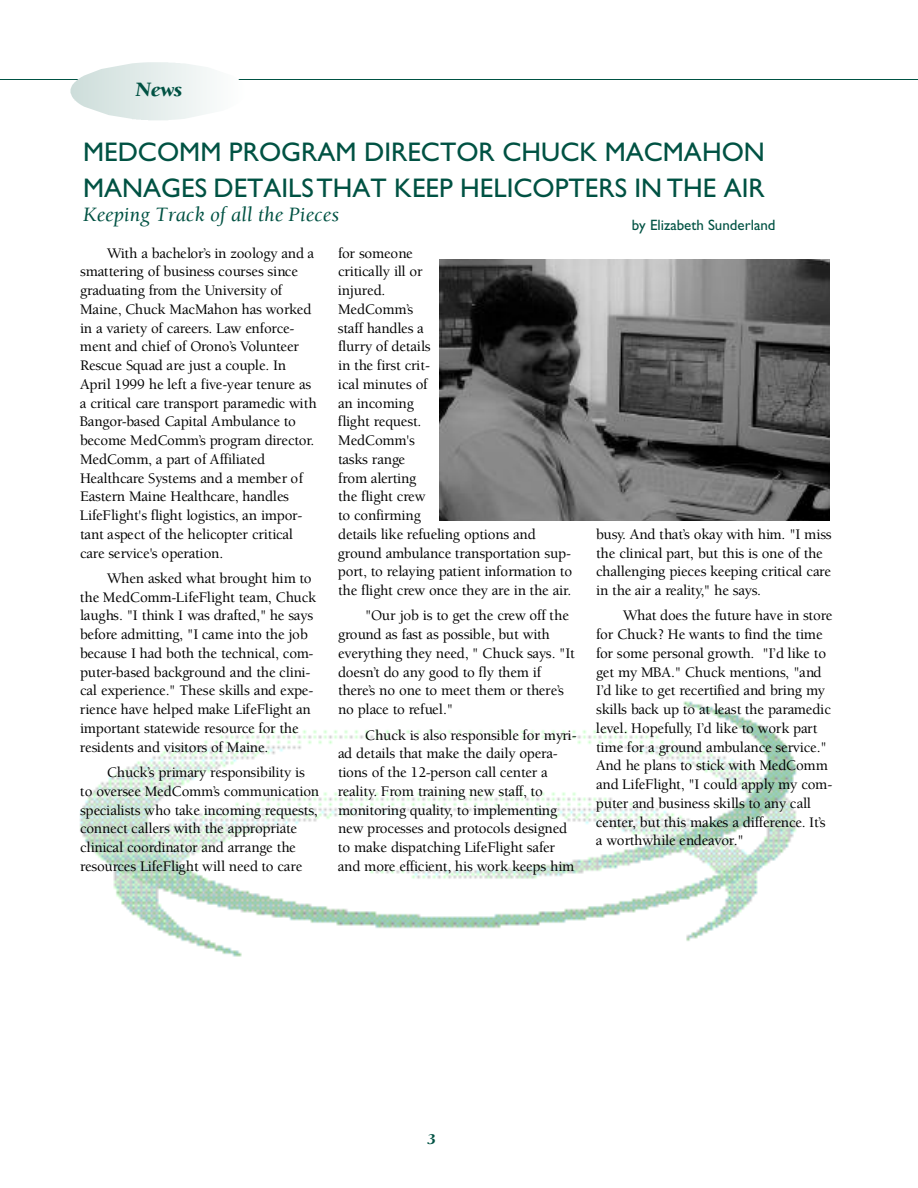
<style>
.page{position:relative;width:918px;height:1188px;background:#fff}
.page>*{position:absolute;margin:0;border:0;box-sizing:border-box;transform-origin:0 0}
.t1{font:27px/36px "Gill Sans";color:#005243}
.t2{font:italic 21px "Berkeley";color:#005243}
.t3{font:italic 900 21px "Berkeley";color:#005243}
.t4{font:500 15px/18.8px "Berkeley";letter-spacing:-.025em;color:#000}
.t5{font:15px "Gill Sans";color:#005243}
.t6{font:italic 900 15px "Berkeley";color:#005243}
</style>
<div class="page">
<img style="left:80px;top:701px;width:717px;height:256px">
<hr style="left:0;top:80px;width:918px;height:1px;background:#005243">
<img style="left:70px;top:62px;width:176px;height:58px">
<img style="left:440px;top:260px;width:389px;height:261px">
<h2 class="t3" style="left:135px;top:81px;width:49px">News</h2>
<h1 class="t1" style="left:83px;top:137px;width:683px">MEDCOMM PROGRAM DIRECTOR CHUCK MACMAHON<br>MANAGES DETAILS THAT KEEP HELICOPTERS IN THE AIR</h1>
<h2 class="t2" style="left:83px;top:206px;width:258px">Keeping Track of all the Pieces</h2>
<p class="t5" style="left:632px;top:219px;width:145px">by Elizabeth Sunderland</p>
<p class="t4" style="left:80px;top:245px;width:238px;text-indent:27px">With a bachelor’s in zoology and a smattering of business courses since graduating from the University of Maine, Chuck MacMahon has worked in a variety of careers. Law enforc e&shy;ment and chief of Oro n o ’s Vo l u n t e e r Rescue Squad are just a couple. In April 1999 he left a five-year tenure as a critical care transport paramedic with B a n g o r-based Capital Ambulance to become MedComm’s program dire c t o r.<br>MedComm, a part of Aff i l i a t e d<br>H e a l t h c a re Systems and a member of<br>E a s t e rn Maine Healthcare, handles LifeFlight's flight logistics, an impor&shy;tant aspect of the helicopter critical<br>c a re service's operation.</p>
<p class="t4" style="left:80px;top:570px;width:238px;text-indent:27px">When asked what brought him to the MedComm-LifeFlight team, Chuck laughs. "I think I was drafted," he says b e f o re admitting, "I came into the job because I had both the technical, com&shy;p u t e r-based background and the clini&shy;cal experience." These skills and expe&shy;rience have helped make LifeFlight an i m p o rtant statewide re s o u rce for the residents and visitors of Maine.</p>
<p class="t4" style="left:80px;top:764px;width:241px;text-indent:27px">C h u c k ’s primary responsibility is to oversee MedComm’s communication specialists who take incoming re q u e s t s , connect callers with the appro p r i a t e clinical coordinator and arrange the<br>re s o u rces LifeFlight will need to care</p>
<p class="t4" style="left:338px;top:245px;width:236px">for someone<br>critically ill or<br>i n j u re d .<br>M e d C o m m ’s<br>s t a ff handles a<br>f l u rry of details<br>in the first crit-<br>ical minutes of<br>an incoming<br>flight re q u e s t .<br>M e d C o m m ' s<br>tasks range<br>f rom alert i n g<br>the flight cre w<br>to confirm i n g<br>details like refueling options and<br>g round ambulance transportation sup&shy;p o rt, to relaying patient information to the flight crew once they are in the air.</p>
<p class="t4" style="left:338px;top:608px;width:238px;text-indent:27px">"Our job is to get the crew off the g round as fast as possible, but with<br>e v e rything they need, " Chuck says. "It d o e s n ’t do any good to fly them if<br>t h e re ’s no one to meet them or there ’s no place to refuel."</p>
<p class="t4" style="left:338px;top:727px;width:240px;text-indent:27px">Chuck is also responsible for myri&shy;ad details that make the daily opera&shy;tions of the 12-person call center a<br>re a l i t y. From training new staff, to monitoring quality, to implementing new processes and protocols designed to make dispatching LifeFlight safer and more efficient, his work keeps him</p>
<p class="t4" style="left:596px;top:526px;width:237px">b u s y. And that’s okay with him. "I miss the clinical part, but this is one of the challenging pieces keeping critical care in the air a re a l i t y," he says.</p>
<p class="t4" style="left:596px;top:608px;width:238px;text-indent:27px">What does the future have in store for Chuck? He wants to find the time for some personal growth. "I’d like to get my MBA." Chuck mentions, "and I’d like to get re c e rtified and bring my skills back up to at least the paramedic level. Hopefully, I’d like to work part time for a ground ambulance serv i c e . " And he plans to stick with MedComm and LifeFlight, "I could apply my com&shy;puter and business skills to any call<br>c e n t e r, but this makes a diff e rence. It’s a worthwhile endeavor. "</p>
<p class="t6" style="left:427px;top:1134px;width:10px">3</p>
</div>
